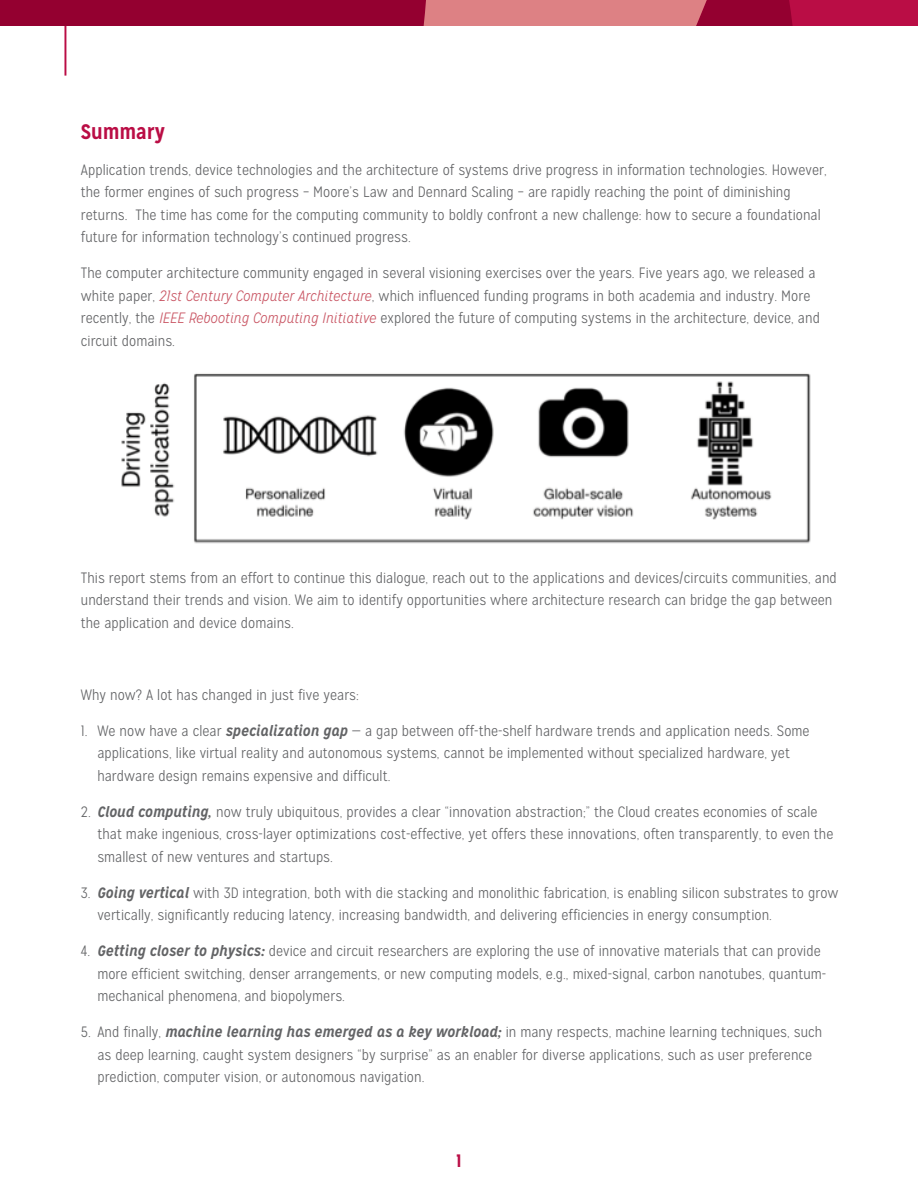
<style>
.page{position:relative;width:918px;height:1188px;background:#fff}
.page>*{position:absolute;margin:0;border:0;box-sizing:border-box;transform-origin:0 0}
.t1{font:700 21px "Mission Gothic";letter-spacing:-.005em;color:#ba0d45}
.t2{font:700 18px "Mission Gothic";color:#ba0d45}
.t3{font:300 15px/22.5px "Mission Gothic";letter-spacing:.005em;color:#636466}
.s1{font-style:italic;color:#c95664}
.s2{font-weight:700;font-style:italic}
</style>
<div class="page">
<svg style="left:0;top:0;width:918px;height:26px;background:#af284c"></svg>
<hr style="left:64px;top:26px;width:2px;height:50px;background:#ba0d45">
<img style="left:121px;top:373px;width:690px;height:171px">
<h1 class="t1" style="left:81px;top:118px;width:86px">Summary</h1>
<p class="t3" style="left:81px;top:159px;width:748px">Application trends, device technologies and the architecture of systems drive progress in information technologies. However, the former engines of such progress – Moore’s Law and Dennard Scaling – are rapidly reaching the point of diminishing returns. The time has come for the computing community to boldly confront a new challenge: how to secure a foundational future for information technology’s continued progress.</p>
<p class="t3" style="left:81px;top:262px;width:741px">The computer architecture community engaged in several visioning exercises over the years. Five years ago, we released a white paper, <span class="s1">21st Century Computer Architecture</span>, which influenced funding programs in both academia and industry. More recently, the <span class="s1">IEEE Rebooting Computing Initiative</span> explored the future of computing systems in the architecture, device, and circuit domains.</p>
<p class="t3" style="left:81px;top:567px;width:758px">This report stems from an effort to continue this dialogue, reach out to the applications and devices/circuits communities, and understand their trends and vision. We aim to identify opportunities where architecture research can bridge the gap between the application and device domains.</p>
<p class="t3" style="left:81px;top:684px;width:280px">Why now? A lot has changed in just five years:</p>
<p class="t3" style="left:97px;top:720px;width:714px;text-indent:-16px">1. We now have a clear <span class="s2">specialization gap</span> — a gap between off-the-shelf hardware trends and application needs. Some applications, like virtual reality and autonomous systems, cannot be implemented without specialized hardware, yet hardware design remains expensive and difficult.</p>
<p class="t3" style="left:97px;top:801px;width:738px;text-indent:-16px">2. <span class="s2">Cloud computing,</span> now truly ubiquitous, provides a clear “innovation abstraction;” the Cloud creates economies of scale that make ingenious, cross-layer optimizations cost-effective, yet offers these innovations, often transparently, to even the smallest of new ventures and startups.</p>
<p class="t3" style="left:97px;top:882px;width:743px;text-indent:-16px">3. <span class="s2">Going vertical</span> with 3D integration, both with die stacking and monolithic fabrication, is enabling silicon substrates to grow vertically, significantly reducing latency, increasing bandwidth, and delivering efficiencies in energy consumption.</p>
<p class="t3" style="left:97px;top:940px;width:730px;text-indent:-16px">4. <span class="s2">Getting closer to physics:</span> device and circuit researchers are exploring the use of innovative materials that can provide more efficient switching, denser arrangements, or new computing models, e.g., mixed-signal, carbon nanotubes, quantum&shy;mechanical phenomena, and biopolymers.</p>
<p class="t3" style="left:97px;top:1021px;width:726px;text-indent:-16px">5. And finally, <span class="s2">machine learning has emerged as a key workload;</span> in many respects, machine learning techniques, such as deep learning, caught system designers “by surprise” as an enabler for diverse applications, such as user preference prediction, computer vision, or autonomous navigation.</p>
<p class="t2" style="left:457px;top:1149px;width:6px">1</p>
</div>
